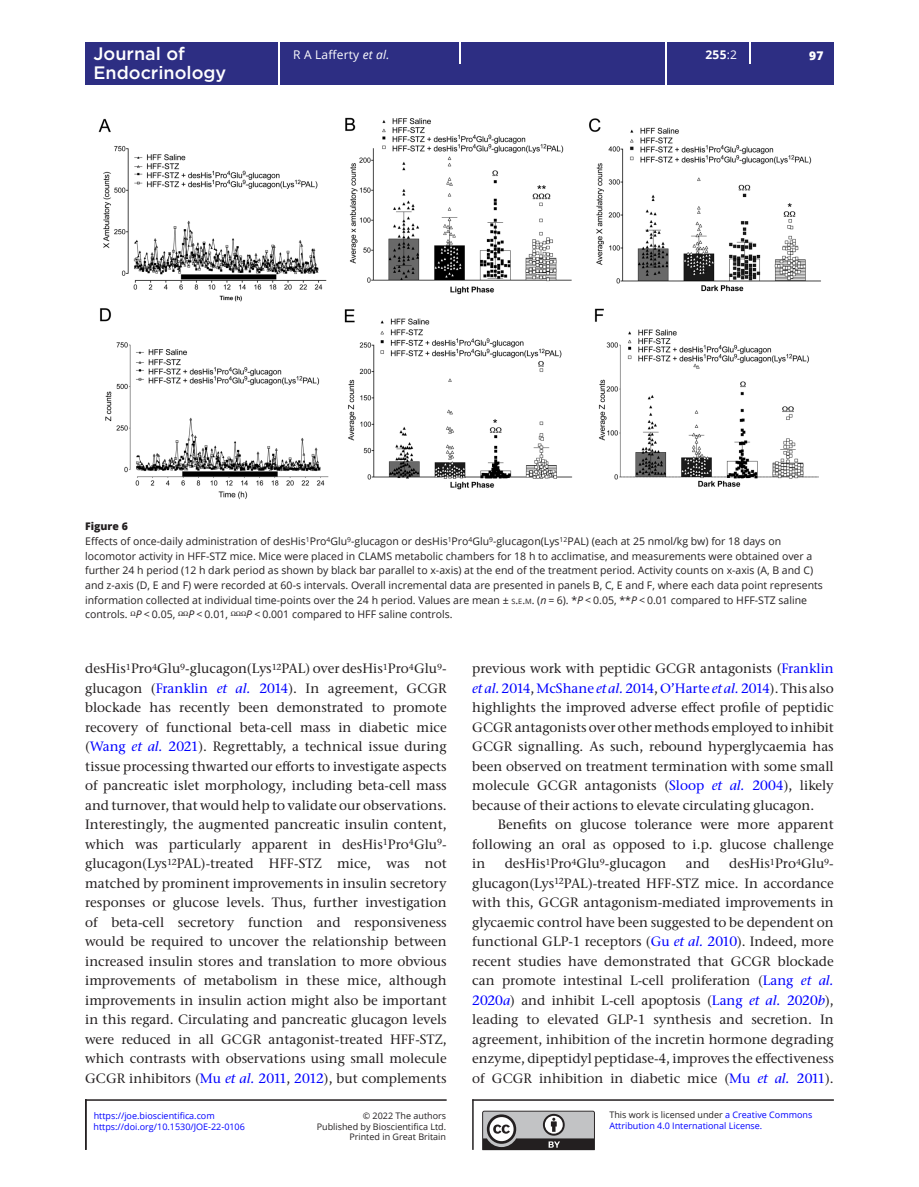
<style>
.page{position:relative;width:919px;height:1187px;background:#fff}
.page>*{position:absolute;margin:0;border:0;box-sizing:border-box;transform-origin:0 0}
.t1{font:500 18px "Gotham";color:#fff}
.TXI{font:500 13.5px/19.5px "Stone Serif ITC Pro";color:#231f20;text-align:justify}
.t2{font:12px "Open Sans";letter-spacing:.015em;color:#fff}
.t3{font:700 12px "Open Sans";color:#fff}
.t4{font:800 12px "Open Sans";color:#fff}
.FC{font:10.5px/14.7px "Open Sans";color:#231f20}
.FC-2{font:800 10.5px "Open Sans";color:#231f20}
.t5{font:9px/11.2px "Open Sans";color:#00f}
.t6{font:9px/11.2px "Open Sans";color:#231f20;text-align:right}
.s1{font-style:italic}
.s2{font-weight:400}
.s3{font-size:7.35px}
.s4{font-style:inherit}
.s5{color:#00f}
.s6{font-style:italic;color:#00f}
.s7{color:#231f20}
</style>
<div class="page">
<div style="left:85px;top:42px;width:748px;height:43px;background:#2d2e83"></div>
<hr style="left:278px;top:42px;width:1px;height:43px;background:#fff">
<hr style="left:665px;top:42px;width:1px;height:43px;background:#fff">
<svg style="left:459px;top:42px;width:1px;height:21px"></svg>
<svg style="left:749px;top:42px;width:1px;height:21px"></svg>
<img style="left:98px;top:117px;width:723px;height:382px">
<svg style="left:482px;top:1110px;width:113px;height:39px;background:#919091"></svg>
<hr style="left:85px;top:1099px;width:361px;height:1px;background:#231f20">
<hr style="left:85px;top:1099px;width:2px;height:50px;background:#231f20">
<hr style="left:472px;top:1099px;width:1px;height:50px;background:#231f20">
<hr style="left:472px;top:1099px;width:361px;height:1px;background:#231f20">
<h1 class="t1" style="left:93px;top:42px;width:93px">Journal of</h1>
<p class="t2" style="left:293px;top:47px;width:98px">R A Lafferty <span class="s1">et al.</span></p>
<p class="t3" style="left:705px;top:47px;width:33px">255<span class="s2">:2</span></p>
<h1 class="t1" style="left:93px;top:61px;width:134px">Endocrinology</h1>
<p class="t4" style="left:809px;top:46px;width:16px">97</p>
<p class="FC-2" style="left:85px;top:518px;width:44px">Figure 6</p>
<p class="FC" style="left:85px;top:533px;width:739px">Effects of once-daily administration of desHis<sup>1</sup>Pro<sup>4</sup>Glu<sup>9</sup>-glucagon or desHis<sup>1</sup>Pro<sup>4</sup>Glu<sup>9</sup>-glucagon(Lys<sup>12</sup>PAL) (each at 25 nmol/kg bw) for 18 days on locomotor activity in HFF-STZ mice. Mice were placed in CLAMS metabolic chambers for 18 h to acclimatise, and measurements were obtained over a further 24 h period (12 h dark period as shown by black bar parallel to x-axis) at the end of the treatment period. Activity counts on x-axis (A, B and C) and z-axis (D, E and F) were recorded at 60-s intervals. Overall incremental data are presented in panels B, C, E and F, where each data point represents information collected at individual time-points over the 24 h period. Values are mean ± <span class="s3">S</span><span class="s4">.</span><span class="s3">E</span><span class="s4">.</span><span class="s3">M</span><span class="s4">.</span> (<span class="s1">n</span> = 6). *<span class="s1">P</span> &lt; 0.05, **<span class="s1">P</span> &lt; 0.01 compared to HFF-STZ saline controls. <sup>Ω</sup><span class="s1">P</span> &lt; 0.05, <sup>ΩΩ</sup><span class="s1">P</span> &lt; 0.01, <sup>ΩΩΩ</sup><span class="s1">P</span> &lt; 0.001 compared to HFF saline controls.</p>
<p class="TXI" style="left:85px;top:658px;width:363px">desHis<sup>1</sup>Pro<sup>4</sup>Glu<sup>9</sup>-glucagon(Lys<sup>12</sup>PAL) over desHis<sup>1</sup>Pro<sup>4</sup>Glu<sup>9</sup>- glucagon (<span class="s5">Franklin</span> <span class="s6">et al.</span> <span class="s5">2014</span>). In agreement, GCGR blockade has recently been demonstrated to promote recovery of functional beta-cell mass in diabetic mice (<span class="s5">Wang</span> <span class="s6">et al.</span> <span class="s5">2021</span>). Regrettably, a technical issue during tissue processing thwarted our efforts to investigate aspects of pancreatic islet morphology, including beta-cell mass and turnover, that would help to validate our observations.<br>Interestingly, the augmented pancreatic insulin content, which was particularly apparent in desHis<sup>1</sup>Pro<sup>4</sup>Glu<sup>9</sup>- glucagon(Lys<sup>12</sup>PAL)-treated HFF-STZ mice, was not matched by prominent improvements in insulin secretory responses or glucose levels. Thus, further investigation of beta-cell secretory function and responsiveness would be required to uncover the relationship between increased insulin stores and translation to more obvious improvements of metabolism in these mice, although improvements in insulin action might also be important in this regard. Circulating and pancreatic glucagon levels were reduced in all GCGR antagonist-treated HFF-STZ, which contrasts with observations using small molecule GCGR inhibitors (<span class="s5">Mu</span> <span class="s6">et al.</span> <span class="s5">2011</span>, <span class="s5">2012</span>), but complements</p>
<p class="TXI" style="left:472px;top:658px;width:363px">previous work with peptidic GCGR antagonists (<span class="s5">Franklin </span><span class="s6">et al.</span> <span class="s5">2014</span>, <span class="s5">McShane</span> <span class="s6">et al.</span> <span class="s5">2014</span>, <span class="s5">O’Harte</span> <span class="s6">et al.</span> <span class="s5">2014</span>). This also highlights the improved adverse effect profile of peptidic GCGR antagonists over other methods employed to inhibit GCGR signalling. As such, rebound hyperglycaemia has been observed on treatment termination with some small molecule GCGR antagonists (<span class="s5">Sloop</span> <span class="s6">et al.</span> <span class="s5">2004</span>), likely because of their actions to elevate circulating glucagon.</p>
<p class="TXI" style="left:472px;top:814px;width:363px;text-indent:26px">Benefits on glucose tolerance were more apparent following an oral as opposed to i.p. glucose challenge in</p>
<p class="TXI" style="left:472px;top:853px;width:363px;text-indent:257px">desHis<sup>1</sup>Pro<sup>4</sup>Glu<sup>9</sup>- glucagon(Lys<sup>12</sup>PAL)-treated HFF-STZ mice. In accordance with this, GCGR antagonism-mediated improvements in glycaemic control have been suggested to be dependent on functional GLP-1 receptors (<span class="s5">Gu</span> <span class="s6">et al.</span> <span class="s5">2010</span>). Indeed, more recent studies have demonstrated that GCGR blockade can promote intestinal L-cell proliferation (<span class="s5">Lang</span> <span class="s6">et al.<br></span><span class="s5">2020</span><span class="s6">a</span>) and inhibit L-cell apoptosis (<span class="s5">Lang</span> <span class="s6">et al.</span> <span class="s5">2020</span><span class="s6">b</span>), leading to elevated GLP-1 synthesis and secretion. In agreement, inhibition of the incretin hormone degrading enzyme, dipeptidyl peptidase-4, improves the effectiveness of GCGR inhibition in diabetic mice (<span class="s5">Mu</span> <span class="s6">et al.</span> <span class="s5">2011</span>).</p>
<p class="TXI" style="left:504px;top:853px;width:163px">desHis<sup>1</sup>Pro<sup>4</sup>Glu<sup>9</sup>-glucagon</p>
<p class="TXI" style="left:685px;top:853px;width:25px">and</p>
<p class="t5" style="left:94px;top:1109px;width:123px">https://joe.bioscientifica.com</p>
<p class="t6" style="left:317px;top:1109px;width:131px">© 2022 The authors<br>Published by Bioscientifica Ltd.</p>
<p class="t6" style="left:349px;top:1130px;width:98px">Printed in Great Britain</p>
<p class="t5" style="left:93px;top:1121px;width:153px">https://doi.org/10.1530/JOE-22-0106</p>
<p class="t5" style="left:609px;top:1108px;width:204px"><span class="s7">This work is licensed under</span> a Creative Commons<br>Attribution 4.0 International License.</p>
</div>
